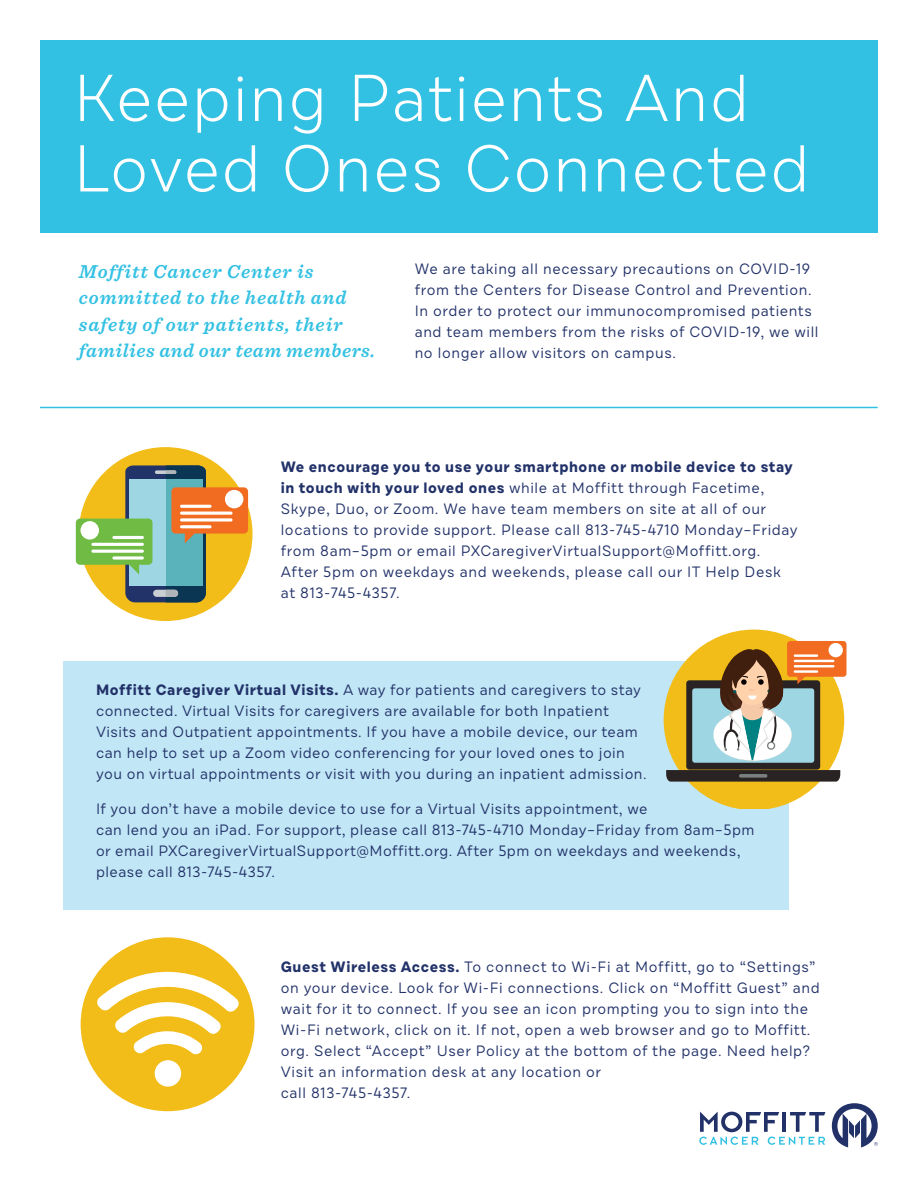
<style>
.page{position:relative;width:918px;height:1188px;background:#fff}
.page>*{position:absolute;margin:0;border:0;box-sizing:border-box;transform-origin:0 0}
.t1{font:300 66px/70.5px "Draft C";letter-spacing:.02em;color:#fff}
.t2{font:italic 600 19.5px/26.2px "Sentinel";letter-spacing:.045em;color:#33c1e3}
.t3{font:15px/21px "Draft C";letter-spacing:.03em;color:#223269}
.s1{font-weight:700}
</style>
<div class="page">
<div style="left:40px;top:40px;width:838px;height:193px;background:#33c1e3"></div>
<svg style="left:699px;top:1112px;width:126px;height:33px"></svg>
<svg style="left:832px;top:1103px;width:46px;height:45px"></svg>
<div style="left:79px;top:447px;width:174px;height:174px;background:#f2bc19;border-radius:50%"></div>
<svg style="left:76px;top:465px;width:172px;height:137px"></svg>
<svg style="left:112px;top:556px;width:32px;height:4px"></svg>
<hr style="left:112px;top:536px;width:32px;height:3px;background:#fff;border-radius:2px">
<hr style="left:91px;top:550px;width:53px;height:3px;background:#fff;border-radius:2px">
<hr style="left:91px;top:543px;width:53px;height:3px;background:#fff;border-radius:2px">
<div style="left:81px;top:521px;width:18px;height:19px;background:#fff;border-radius:50%"></div>
<div style="left:63px;top:661px;width:726px;height:248px;background:#c1e6f5"></div>
<svg style="left:664px;top:630px;width:183px;height:179px"></svg>
<hr style="left:794px;top:670px;width:24px;height:3px;background:#fff">
<hr style="left:794px;top:654px;width:24px;height:3px;background:#fff">
<hr style="left:794px;top:665px;width:40px;height:2px;background:#fff">
<hr style="left:794px;top:660px;width:40px;height:2px;background:#fff">
<div style="left:829px;top:643px;width:14px;height:14px;background:#fff;border-radius:50%"></div>
<div style="left:81px;top:937px;width:174px;height:174px;background:#f2bc19;border-radius:50%"></div>
<svg style="left:96px;top:971px;width:143px;height:84px"></svg>
<div style="left:155px;top:1060px;width:26px;height:27px;background:#fff;border-radius:50%"></div>
<hr style="left:40px;top:407px;width:838px;height:1px;background:#33c1e3">
<p class="t1" style="left:73px;top:69px;width:738px">Keeping Patients And<br>Loved Ones Connected</p>
<p class="t2" style="left:79px;top:257px;width:298px">Moffitt Cancer Center is committed to the health and safety of our patients, their families and our team members.</p>
<p class="t3" style="left:415px;top:260px;width:405px">We are taking all necessary precautions on COVID-19 from the Centers for Disease Control and Prevention.<br>In order to protect our immunocompromised patients and team members from the risks of COVID-19, we will no longer allow visitors on campus.</p>
<p class="t3" style="left:281px;top:458px;width:519px"><span class="s1">We encourage you to use your smartphone or mobile device to stay in touch with your loved ones</span> while at Moffitt through Facetime, Skype, Duo, or Zoom. We have team members on site at all of our locations to provide support. Please call 813-745-4710 Monday–Friday from 8am–5pm or email PXCaregiverVirtualSupport@Moffitt.org.<br>After 5pm on weekdays and weekends, please call our IT Help Desk at 813-745-4357.</p>
<p class="t3" style="left:96px;top:681px;width:552px"><span class="s1">Moffitt Caregiver Virtual Visits.</span> A way for patients and caregivers to stay connected. Virtual Visits for caregivers are available for both Inpatient Visits and Outpatient appointments. If you have a mobile device, our team can help to set up a Zoom video conferencing for your loved ones to join you on virtual appointments or visit with you during an inpatient admission.</p>
<p class="t3" style="left:96px;top:800px;width:660px">If you don’t have a mobile device to use for a Virtual Visits appointment, we<br>can lend you an iPad. For support, please call 813-745-4710 Monday–Friday from 8am–5pm or email PXCaregiverVirtualSupport@Moffitt.org. After 5pm on weekdays and weekends, please call 813-745-4357.</p>
<p class="t3" style="left:281px;top:958px;width:540px"><span class="s1">Guest Wireless Access.</span> To connect to Wi-Fi at Moffitt, go to “Settings” on your device. Look for Wi-Fi connections. Click on “Moffitt Guest” and wait for it to connect. If you see an icon prompting you to sign into the Wi-Fi network, click on it. If not, open a web browser and go to Moffitt. org. Select “Accept” User Policy at the bottom of the page. Need help?<br>Visit an information desk at any location or<br>call 813-745-4357.</p>
</div>
